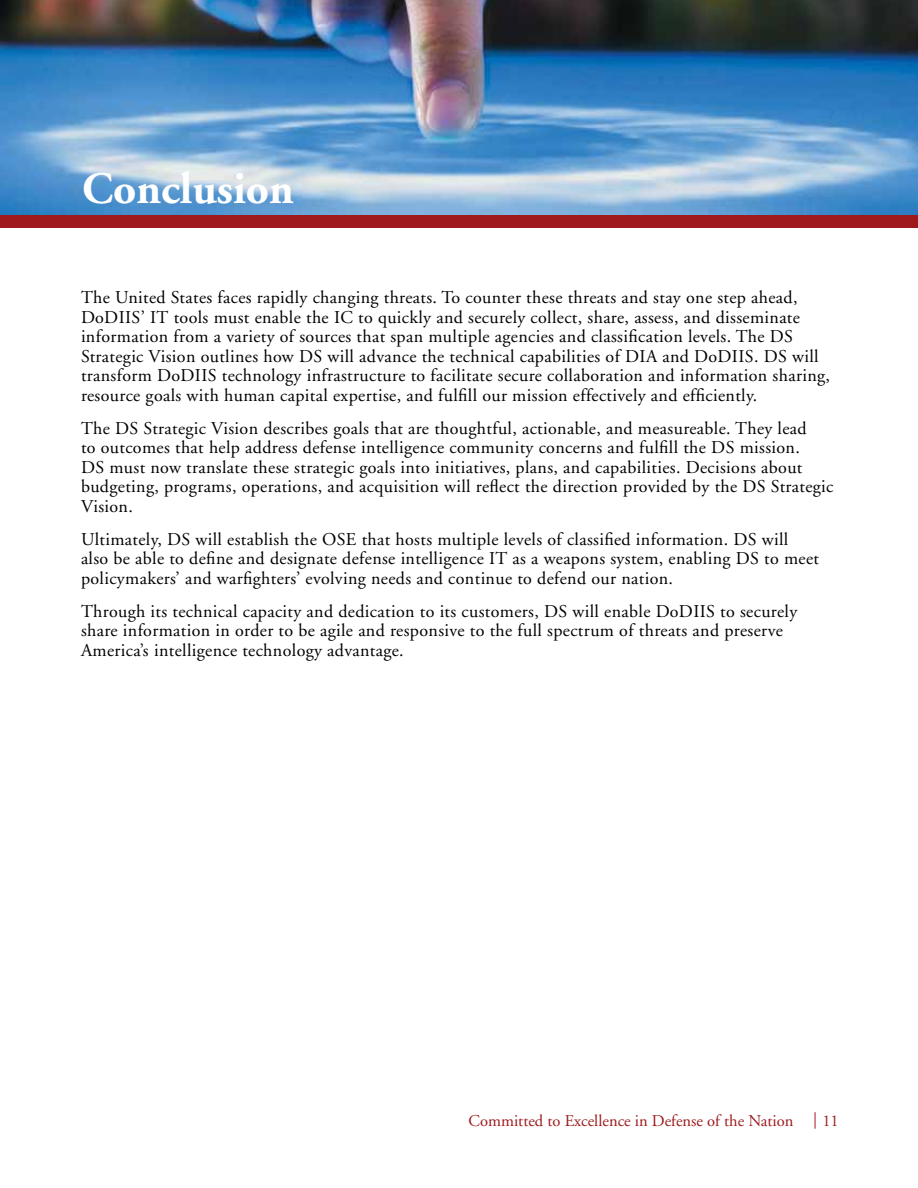
<style>
.page{position:relative;width:918px;height:1188px;background:#fff}
.page>*{position:absolute;margin:0;border:0;box-sizing:border-box;transform-origin:0 0}
.t1{font:700 45px "Adobe Garamond";color:#fff}
.t2{font:18px/19.5px "Adobe Garamond";letter-spacing:.02em;color:#000}
.t3{font:16.5px "Adobe Garamond";color:#9e1a1d}
</style>
<div class="page">
<svg style="left:815px;top:1112px;width:1px;height:17px"></svg>
<img style="left:0;top:0;width:918px;height:216px">
<div style="left:1px;top:215px;width:917px;height:13px;background:#9e1a1d"></div>
<h1 class="t1" style="left:82px;top:164px;width:213px">Conclusion</h1>
<p class="t2" style="left:81px;top:288px;width:751px">The United States faces rapidly changing threats. To counter these threats and stay one step ahead, DoDIIS’ IT tools must enable the IC to quickly and securely collect, share, assess, and disseminate information from a variety of sources that span multiple agencies and classification levels. The DS Strategic Vision outlines how DS will advance the technical capabilities of DIA and DoDIIS. DS will transform DoDIIS technology infrastructure to facilitate secure collaboration and information sharing, resource goals with human capital expertise, and fulfill our mission effectively and efficiently.</p>
<p class="t2" style="left:81px;top:419px;width:754px">The DS Strategic Vision describes goals that are thoughtful, actionable, and measureable. They lead<br>to outcomes that help address defense intelligence community concerns and fulfill the DS mission.<br>DS must now translate these strategic goals into initiatives, plans, and capabilities. Decisions about budgeting, programs, operations, and acquisition will reflect the direction provided by the DS Strategic Vision.</p>
<p class="t2" style="left:81px;top:530px;width:740px">Ultimately, DS will establish the OSE that hosts multiple levels of classified information. DS will also be able to define and designate defense intelligence IT as a weapons system, enabling DS to meet policymakers’ and warfighters’ evolving needs and continue to defend our nation.</p>
<p class="t2" style="left:81px;top:602px;width:718px">Through its technical capacity and dedication to its customers, DS will enable DoDIIS to securely share information in order to be agile and responsive to the full spectrum of threats and preserve<br>America’s intelligence technology advantage.</p>
<p class="t3" style="left:469px;top:1112px;width:326px">Committed to Excellence in Defense of the Nation</p>
<p class="t3" style="left:822px;top:1112px;width:18px">11</p>
</div>
